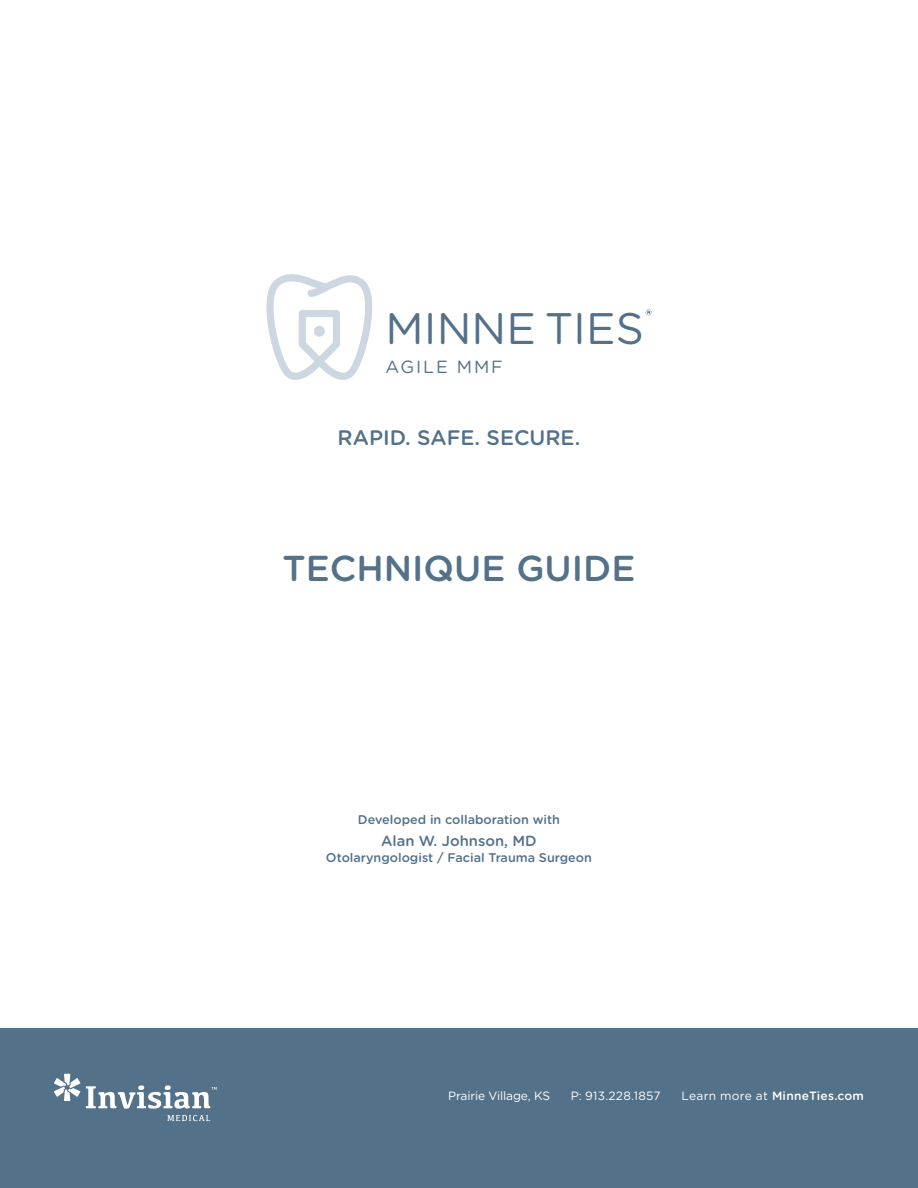
<style>
.page{position:relative;width:918px;height:1188px;background:#fff}
.page>*{position:absolute;margin:0;border:0;box-sizing:border-box;transform-origin:0 0}
.t1{font:44.1px "Gotham Rounded";color:#537189}
.t2{font:500 36px "Gotham Rounded";color:#537189}
.t3{font:500 21px "Gotham Rounded";color:#537189}
.t4{font:17.7px "Gotham Rounded";letter-spacing:.105em;color:#537189}
.t5{font:500 14.7px "Gotham Rounded";color:#537189}
.t6{font:500 12.6px "Gotham Rounded";color:#537189}
.t7{font:500 12px "Gotham Rounded";letter-spacing:.02em;color:#fff}
.t8{font:12px "Gotham Rounded";letter-spacing:-.01em;color:#fff}
.t9{font:12px "Gotham Rounded";letter-spacing:.02em;color:#fff}
.s1{font-weight:400}
</style>
<div class="page">
<svg style="left:266px;top:274px;width:106px;height:106px"></svg>
<div style="left:314px;top:326px;width:11px;height:11px;background:#ccd7e2;border-radius:50%"></div>
<svg style="left:646px;top:309px;width:6px;height:6px"></svg>
<div style="left:0;top:1028px;width:918px;height:159px;background:#537189"></div>
<svg style="left:86px;top:1085px;width:131px;height:24px"></svg>
<svg style="left:167px;top:1115px;width:43px;height:6px"></svg>
<svg style="left:54px;top:1074px;width:26px;height:27px"></svg>
<h1 class="t1" style="left:386px;top:298px;width:260px">MINNE TIES</h1>
<h3 class="t4" style="left:386px;top:354px;width:119px">AGILE MMF</h3>
<h3 class="t3" style="left:338px;top:423px;width:244px">RAPID. SAFE. SECURE.</h3>
<h2 class="t2" style="left:282px;top:543px;width:355px">TECHNIQUE GUIDE</h2>
<p class="t6" style="left:358px;top:810px;width:204px">Developed in collaboration with</p>
<p class="t5" style="left:381px;top:831px;width:157px">Alan W. Johnson, MD</p>
<p class="t6" style="left:326px;top:848px;width:268px">Otolaryngologist / Facial Trauma Surgeon</p>
<p class="t8" style="left:448px;top:1088px;width:103px">Prairie Village, KS</p>
<p class="t9" style="left:571px;top:1088px;width:91px">P: 913.228.1857</p>
<p class="t7" style="left:682px;top:1087px;width:184px"><span class="s1">Learn more at</span> MinneTies.com</p>
</div>
